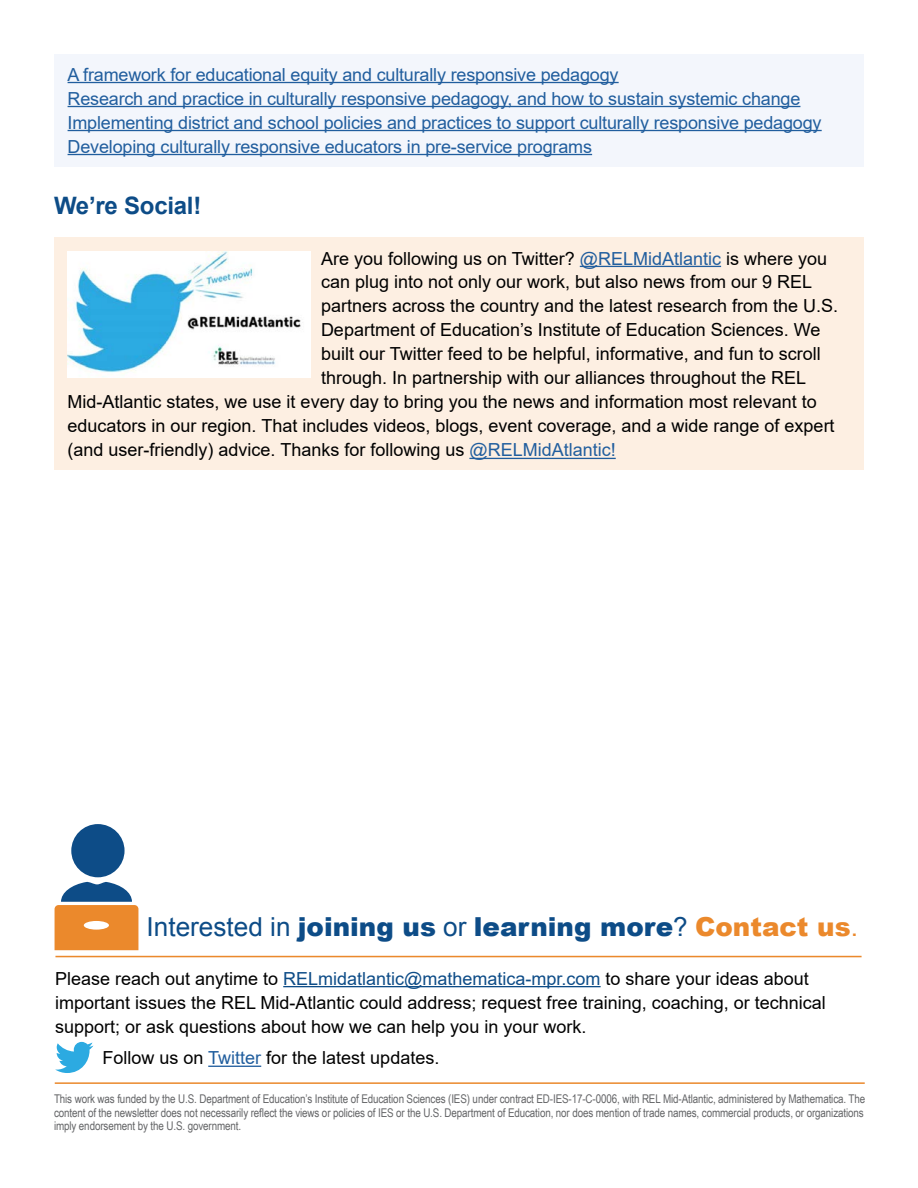
<style>
.page{position:relative;width:918px;height:1188px;background:#fff}
.page>*{position:absolute;margin:0;border:0;box-sizing:border-box;transform-origin:0 0}
.t1{font:900 26.1px "Arial";color:#0d4c87}
.t2{font:700 24px "Arial";letter-spacing:-.01em;color:#0d4c87}
.t3{font:18px "Arial";color:#000}
.t4{font:18px/24px "Arial";letter-spacing:-.01em;color:#215e9e}
.t5{font:12px/13.5px "Arial Narrow";letter-spacing:-.01em;color:#636466}
.s1{color:#215e9e}
.s2{font-weight:400}
.s3{color:#eb892c}
.s4{font-weight:400;color:#eb892c}
.s5{color:#0d4c87}
</style>
<div class="page">
<div style="left:54px;top:238px;width:810px;height:232px;background:#fdefe2"></div>
<hr style="left:580px;top:266px;width:141px;height:1px;background:#215e9e">
<hr style="left:469px;top:458px;width:147px;height:1px;background:#215e9e">
<hr style="left:55px;top:1082px;width:810px;height:2px;background:#eb892c">
<hr style="left:283px;top:986px;width:318px;height:1px;background:#0d4c87">
<hr style="left:208px;top:1066px;width:53px;height:1px;background:#215e9e">
<div style="left:54px;top:54px;width:810px;height:112px;background:#f3f6fc"></div>
<hr style="left:68px;top:82px;width:551px;height:1px;background:#215e9e">
<hr style="left:68px;top:106px;width:732px;height:1px;background:#215e9e">
<hr style="left:68px;top:130px;width:754px;height:1px;background:#215e9e">
<hr style="left:68px;top:154px;width:524px;height:1px;background:#215e9e">
<img style="left:68px;top:251px;width:242px;height:126px">
<hr style="left:55px;top:956px;width:807px;height:1px;background:#eb892c">
<div style="left:71px;top:824px;width:54px;height:53px;background:#0d4c87;border-radius:50%"></div>
<svg style="left:55px;top:881px;width:83px;height:69px"></svg>
<svg style="left:55px;top:1042px;width:38px;height:31px"></svg>
<p class="t4" style="left:68px;top:62px;width:756px">A framework for educational equity and culturally responsive pedagogy<br>Research and practice in culturally responsive pedagogy, and how to sustain systemic change Implementing district and school policies and practices to support culturally responsive pedagogy Developing culturally responsive educators in pre-service programs</p>
<h2 class="t2" style="left:54px;top:188px;width:149px">We’re Social!</h2>
<p class="t3" style="left:321px;top:246px;width:508px">Are you following us on Twitter? <span class="s1">@RELMidAtlantic</span> is where you</p>
<p class="t3" style="left:321px;top:270px;width:493px">can plug into not only our work, but also news from our 9 REL</p>
<p class="t3" style="left:321px;top:294px;width:519px">partners across the country and the latest research from the U.S.</p>
<p class="t3" style="left:321px;top:318px;width:501px">Department of Education’s Institute of Education Sciences. We</p>
<p class="t3" style="left:321px;top:342px;width:501px">built our Twitter feed to be helpful, informative, and fun to scroll</p>
<p class="t3" style="left:321px;top:366px;width:487px">through. In partnership with our alliances throughout the REL</p>
<p class="t3" style="left:68px;top:390px;width:751px">Mid-Atlantic states, we use it every day to bring you the news and information most relevant to</p>
<p class="t3" style="left:68px;top:414px;width:769px">educators in our region. That includes videos, blogs, event coverage, and a wide range of expert</p>
<p class="t3" style="left:68px;top:438px;width:550px">(and user-friendly) advice. Thanks for following us <span class="s1">@RELMidAtlantic!</span></p>
<p class="t1" style="left:147px;top:908px;width:713px"><span class="s2">Interested in</span> joining us <span class="s2">or</span> learning more<span class="s2">?</span> <span class="s3">Contact us</span><span class="s4">.</span></p>
<p class="t3" style="left:55px;top:966px;width:755px">Please reach out anytime to <span class="s5">RELmidatlantic@mathematica-mpr.com</span> to share your ideas about</p>
<p class="t3" style="left:55px;top:990px;width:772px">important issues the REL Mid-Atlantic could address; request free training, coaching, or technical</p>
<p class="t3" style="left:55px;top:1014px;width:533px">support; or ask questions about how we can help you in your work.</p>
<p class="t3" style="left:103px;top:1046px;width:338px">Follow us on <span class="s1">Twitter</span> for the latest updates.</p>
<p class="t5" style="left:54px;top:1092px;width:813px">This work was funded by the U.S. Department of Education’s Institute of Education Sciences (IES) under contract ED-IES-17-C-0006, with REL Mid-Atlantic, administered by Mathematica. The content of the newsletter does not necessarily reflect the views or policies of IES or the U.S. Department of Education, nor does mention of trade names, commercial products, or organizations imply endorsement by the U.S. government.</p>
</div>
